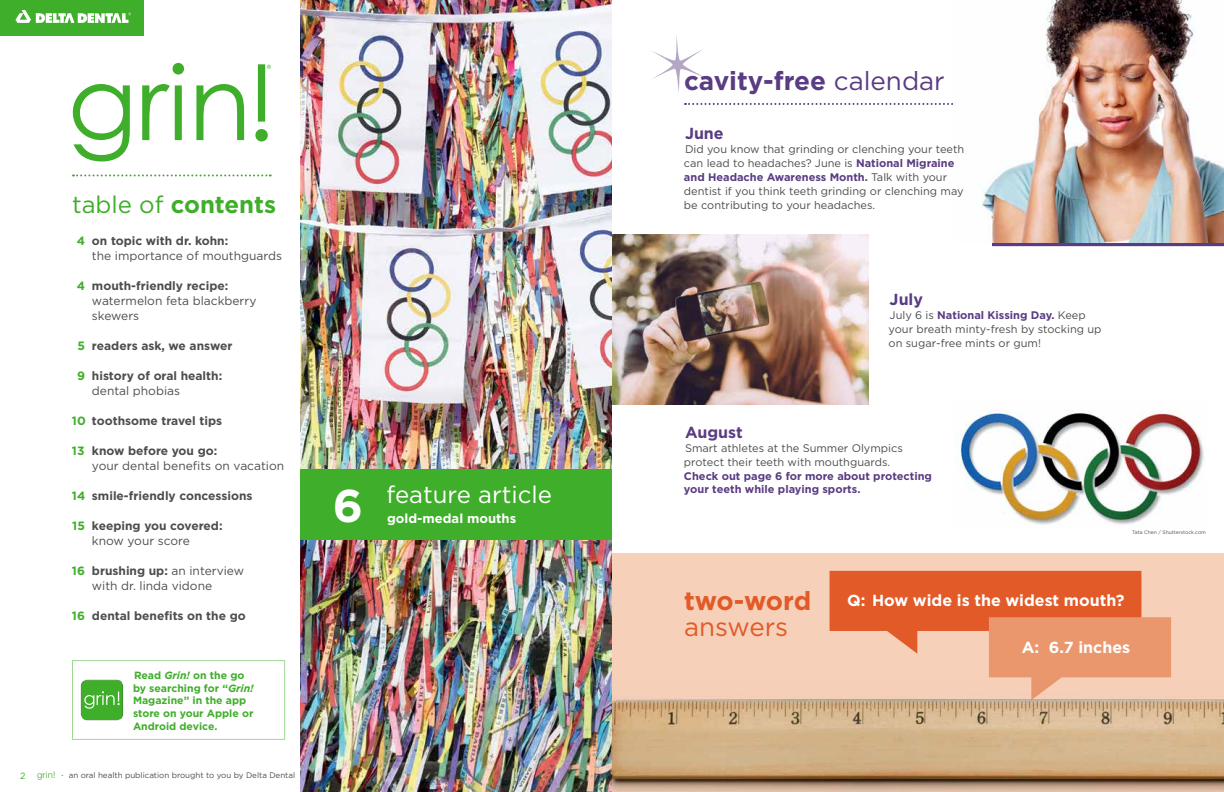
<style>
.page{position:relative;width:1224px;height:792px;background:#fff}
.page>*{position:absolute;margin:0;border:0;box-sizing:border-box;transform-origin:0 0}
.t1{font:700 45.9px "Gotham";color:#fff}
.t2{font:700 26px "Gotham";color:#593c82}
.t3{font:700 26px "Gotham";letter-spacing:-.01em;color:#e15a28}
.t4{font:26px "Gotham";color:#e15a28}
.t5{font:700 24px "Gotham";color:#3fae2a}
.t6{font:24px "Gotham";color:#fff}
.t7{font:700 16px "Gotham";color:#fff}
.t8{font:700 16px "Gotham";color:#593c82}
.t9{font:700 13px "Gotham";color:#fff}
.t10{font:12px/15px "Gotham";color:#4d4d4f}
.t11{font:700 12px/15px "Gotham";color:#4d4d4f}
.t12{font:11px/14px "Gotham";color:#4d4d4f}
.t13{font:700 11px/13.2px "Gotham";color:#593c82}
.t14{font:700 10.5px/12.6px "Gotham";color:#3fae2a}
.t15{font:300 9px "Helvetica Neue LT Std";color:#3fae2a;scale:1.07 1}
.t16{font:9px "Gotham";color:#3fae2a}
.t17{font:8px "Gotham";color:#4d4d4f}
.t18{font:5px "Gotham";color:#4d4d4f}
.s1{font-weight:400}
.s2{font-weight:700;color:#593c82}
.s3{font-weight:700;color:#3fae2a}
.s4{font-weight:700}
.s5{color:#3fae2a}
.s6{font-style:italic}
.s7{font-size:4px}
</style>
<div class="page">
<div style="left:612px;top:553px;width:612px;height:239px;background:#f6d0b9"></div>
<hr style="left:992px;top:243px;width:232px;height:3px;background:#593c82">
<img style="left:301px;top:0;width:311px;height:792px">
<svg style="left:830px;top:571px;width:341px;height:108px"></svg>
<img style="left:613px;top:679px;width:611px;height:113px">
<svg style="left:73px;top:174px;width:198px;height:2px"></svg>
<svg style="left:685px;top:103px;width:268px;height:2px"></svg>
<div style="left:301px;top:469px;width:311px;height:71px;background:#3fae2a"></div>
<div style="left:81px;top:678px;width:44px;height:40px;background:#fff;opacity:.75"></div>
<div style="left:81px;top:681px;width:44px;height:40px;background:#000;opacity:.75"></div>
<svg style="left:84px;top:691px;width:36px;height:18px"></svg>
<img style="left:982px;top:0;width:242px;height:243px">
<img style="left:954px;top:410px;width:251px;height:115px">
<img style="left:612px;top:234px;width:256px;height:171px">
<svg style="left:652px;top:36px;width:54px;height:57px"></svg>
<div style="left:0;top:0;width:144px;height:36px;background:#3fae2a"></div>
<svg style="left:15px;top:10px;width:116px;height:13px"></svg>
<svg style="left:73px;top:63px;width:198px;height:98px"></svg>
<h2 class="t2" style="left:684px;top:66px;width:262px">cavity-free <span class="s1">calendar</span></h2>
<h3 class="t8" style="left:685px;top:124px;width:40px">June</h3>
<p class="t12" style="left:684px;top:142px;width:282px">Did you know that grinding or clenching your teeth can lead to headaches? June is <span class="s2">National Migraine and Headache Awareness Month.</span> Talk with your dentist if you think teeth grinding or clenching may</p>
<h3 class="t5" style="left:72px;top:191px;width:206px"><span class="s1">table of</span> contents</h3>
<p class="t12" style="left:684px;top:198px;width:193px">be contributing to your headaches.</p>
<p class="t10" style="left:92px;top:234px;width:192px;text-indent:-15px"><span class="s3">4</span> <span class="s4">on topic with dr. kohn:<br></span>the importance of mouthguards</p>
<p class="t10" style="left:92px;top:279px;width:166px;text-indent:-15px"><span class="s3">4</span> <span class="s4">mouth-friendly recipe: </span>watermelon feta blackberry skewers</p>
<p class="t11" style="left:77px;top:338px;width:157px"><span class="s5">5</span> readers ask, we answer</p>
<p class="t11" style="left:92px;top:368px;width:132px;text-indent:-15px"><span class="s5">9</span> history of oral health: <span class="s1">dental phobias</span></p>
<p class="t11" style="left:72px;top:413px;width:152px"><span class="s5">10</span> toothsome travel tips</p>
<p class="t10" style="left:92px;top:444px;width:194px;text-indent:-20px"><span class="s3">13</span> <span class="s4">know before you go:<br></span>your dental benefits on vacation</p>
<p class="t11" style="left:72px;top:488px;width:182px"><span class="s5">14</span> smile-friendly concessions</p>
<p class="t11" style="left:92px;top:518px;width:132px;text-indent:-20px"><span class="s5">15</span> keeping you covered: <span class="s1">know your score</span></p>
<p class="t10" style="left:92px;top:564px;width:154px;text-indent:-20px"><span class="s3">16</span> <span class="s4">brushing up:</span> an interview with dr. linda vidone</p>
<p class="t11" style="left:72px;top:608px;width:175px"><span class="s5">16</span> dental benefits on the go</p>
<h3 class="t8" style="left:890px;top:290px;width:35px">July</h3>
<p class="t12" style="left:889px;top:308px;width:214px">July 6 is <span class="s2">National Kissing Day.</span> Keep your breath minty-fresh by stocking up on sugar-free mints or gum!</p>
<h3 class="t8" style="left:685px;top:424px;width:59px">August</h3>
<p class="t12" style="left:684px;top:441px;width:220px">Smart athletes at the Summer Olympics protect their teeth with mouthguards.</p>
<p class="t13" style="left:684px;top:469px;width:250px">Check out page 6 for more about protecting your teeth while playing sports.</p>
<h3 class="t6" style="left:386px;top:482px;width:167px">feature article</h3>
<h1 class="t1" style="left:333px;top:479px;width:32px">6</h1>
<p class="t9" style="left:387px;top:510px;width:131px">gold-medal mouths</p>
<p class="t18" style="left:1132px;top:530px;width:75px">Tata Chen / Shutterstock.com</p>
<h2 class="t3" style="left:684px;top:586px;width:129px">two-word</h2>
<h2 class="t4" style="left:684px;top:612px;width:106px">answers</h2>
<h3 class="t7" style="left:847px;top:591px;width:279px">Q: How wide is the widest mouth?</h3>
<h3 class="t7" style="left:1022px;top:638px;width:110px">A: 6.7 inches</h3>
<p class="t14" style="left:133px;top:669px;width:122px">Read <span class="s6">Grin!</span> on the go by searching for “<span class="s6">Grin!<br></span>Magazine” in the app store on your Apple or<br>Android device.</p>
<p class="t16" style="left:20px;top:770px;width:7px">2</p>
<p class="t15" style="left:37px;top:770px;width:19px">grin!</p>
<p class="t17" style="left:61px;top:771px;width:235px"><span class="s7">•</span> an oral health publication brought to you by Delta Dental</p>
</div>
